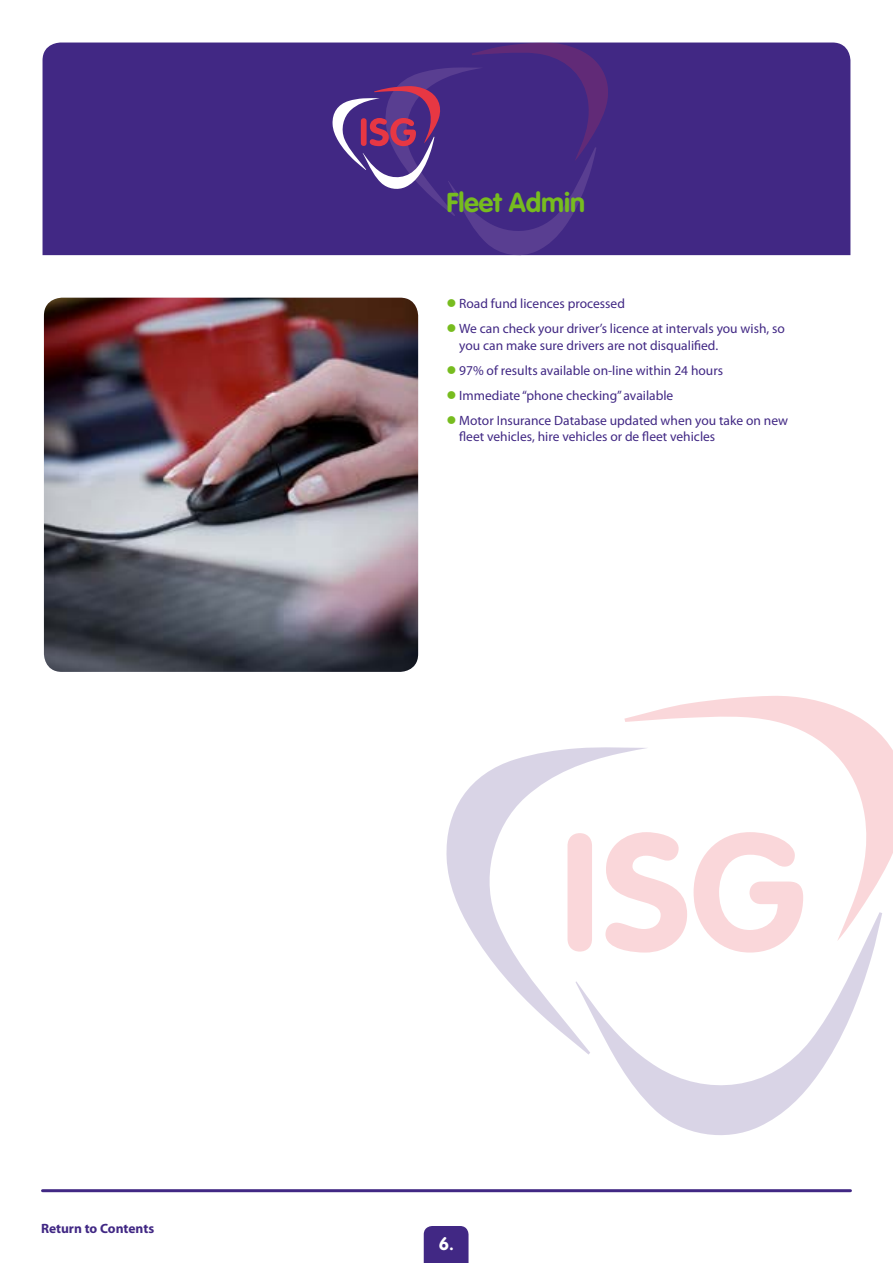
<style>
.page{position:relative;width:893px;height:1263px;background:#fff}
.page>*{position:absolute;margin:0;border:0;box-sizing:border-box;transform-origin:0 0}
.t1{font:700 27px "VAG Rounded";color:#77bc1f}
.t2{font:700 18px "VAG Rounded";color:#fff}
.t3{font:13.5px/16.5px "Myriad Pro";color:#412884}
.t4{font:700 13.5px "Myriad Pro";color:#412884}
.s1{color:#77bc1f}
</style>
<div class="page">
<div style="left:43px;top:43px;width:807px;height:212px;background:#412884"></div>
<hr style="left:43px;top:1189px;width:807px;height:3px;background:#412884">
<div style="left:424px;top:1226px;width:44px;height:37px;background:#412884"></div>
<svg style="left:332px;top:42px;width:281px;height:214px;background:#4e3086"></svg>
<img style="left:44px;top:298px;width:374px;height:374px">
<svg style="left:446px;top:747px;width:178px;height:296px"></svg>
<svg style="left:575px;top:912px;width:301px;height:223px"></svg>
<svg style="left:624px;top:696px;width:269px;height:245px"></svg>
<svg style="left:567px;top:833px;width:25px;height:118px;background:#fad9dc"></svg>
<svg style="left:605px;top:832px;width:82px;height:120px"></svg>
<svg style="left:694px;top:832px;width:109px;height:120px"></svg>
<h1 class="t1" style="left:446px;top:187px;width:140px">Fleet Admin</h1>
<p class="t3" style="left:446px;top:296px;width:180px"><span class="s1">●</span> Road fund licences processed</p>
<p class="t3" style="left:459px;top:321px;width:327px;text-indent:-13px"><span class="s1">●</span> We can check your driver’s licence at intervals you wish, so you can make sure drivers are not disqualified.</p>
<p class="t3" style="left:446px;top:362px;width:278px"><span class="s1">●</span> 97% of results available on-line within 24 hours</p>
<p class="t3" style="left:446px;top:387px;width:228px"><span class="s1">●</span> Immediate “phone checking” available</p>
<p class="t3" style="left:459px;top:412px;width:330px;text-indent:-13px"><span class="s1">●</span> Motor Insurance Database updated when you take on new fleet vehicles, hire vehicles or de fleet vehicles</p>
<p class="t4" style="left:41px;top:1221px;width:115px">Return to Contents</p>
<h2 class="t2" style="left:439px;top:1233px;width:17px">6.</h2>
</div>
